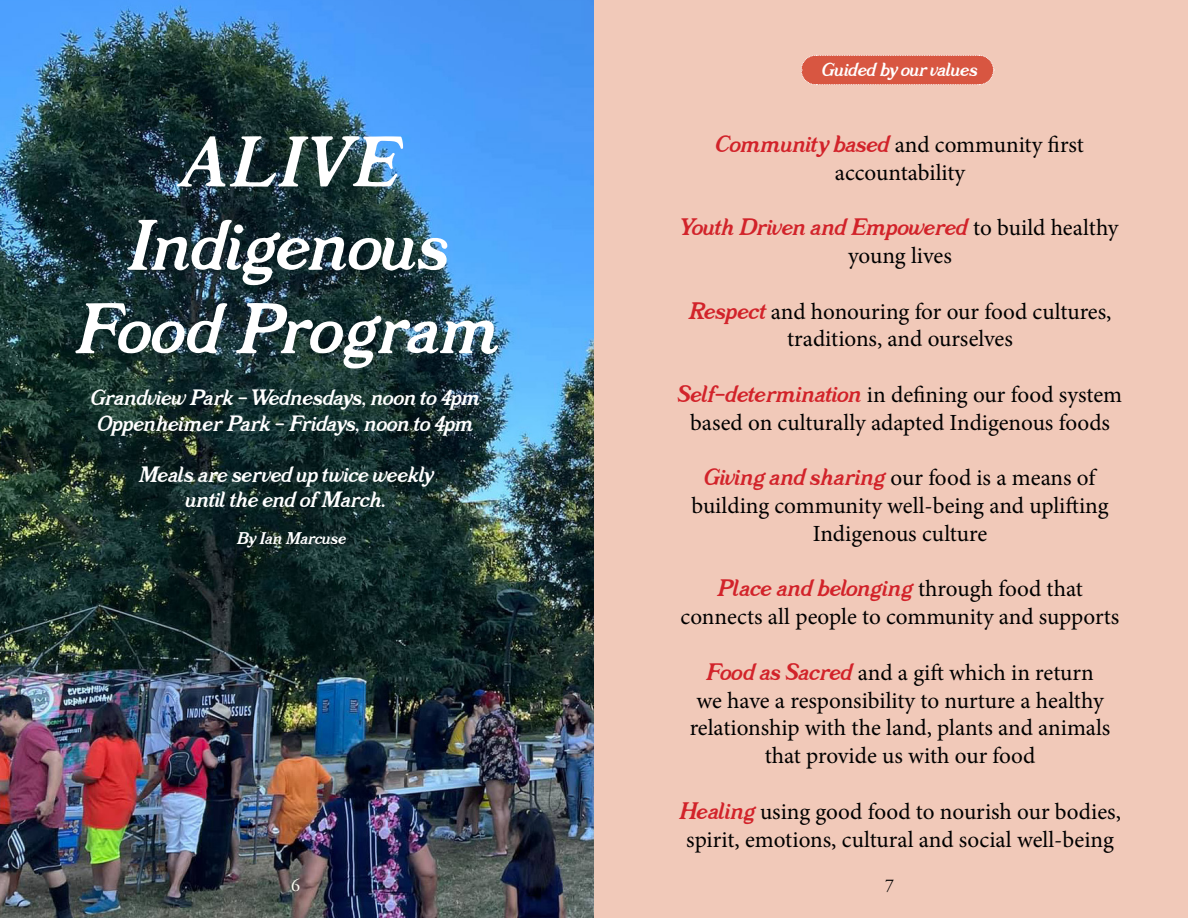
<style>
.page{position:relative;width:1188px;height:918px;background:#fff}
.page>*{position:absolute;margin:0;border:0;box-sizing:border-box;transform-origin:0 0}
.t1{font:69.45px/83.4px "El Hidrant";color:#fff;text-align:center}
.t2{font:23.1px/27.8px "Minion Pro";color:#000;text-align:center}
.t3{font:23.1px "El Hidrant";color:#d2232a}
.t4{font:21.6px/26px "El Hidrant";color:#fff;text-align:center}
.t5{font:18.6px "El Hidrant";color:#fff}
.t6{font:18px "Adobe Garamond Pro";color:#fffef4}
.t7{font:18px "Adobe Garamond Pro";color:#000}
.t8{font:16.5px "El Hidrant";color:#fff}
.s1{font-family:"El Hidrant";color:#d2232a}
.s2{font-family:"Minion Pro";color:#000}
</style>
<div class="page">
<img style="left:0;top:0;width:594px;height:918px">
<div style="left:594px;top:0;width:594px;height:918px;background:#f1c9b9"></div>
<svg style="left:801px;top:55px;width:193px;height:30px;background:#da604c"></svg>
<h1 class="t1" style="left:75px;top:125px;width:427px">ALI VE<br>Indigenous<br>Food Program</h1>
<p class="t4" style="left:92px;top:386px;width:391px">Grandview Park - Wednesdays, noon to 4pm<br>Oppenheimer Park - Fridays, noon to 4pm</p>
<p class="t4" style="left:139px;top:464px;width:296px;line-height:24.8px">Meals are served up twice weekly until the end of March.</p>
<p class="t8" style="left:237px;top:528px;width:111px">By Ian Marcuse</p>
<p class="t5" style="left:822px;top:59px;width:157px">Guided by our values</p>
<p class="t2" style="left:716px;top:131px;width:369px"><span class="s1">Community based</span> and community first accountability</p>
<p class="t3" style="left:682px;top:213px;width:438px">Youth Driven and Empowered <span class="s2">to build healthy</span></p>
<p class="t2" style="left:848px;top:242px;width:105px">young lives</p>
<p class="t2" style="left:689px;top:297px;width:425px"><span class="s1">Respect</span> and honouring for our food cultures, traditions, and ourselves</p>
<p class="t2" style="left:678px;top:381px;width:446px"><span class="s1">Self-determination</span> in defining our food system based on culturally adapted Indigenous foods</p>
<p class="t2" style="left:692px;top:464px;width:419px"><span class="s1">Giving and sharing</span> our food is a means of building community well-being and uplifting<br>Indigenous culture</p>
<p class="t3" style="left:717px;top:575px;width:367px">Place and belonging <span class="s2">through food that</span></p>
<p class="t2" style="left:681px;top:603px;width:440px">connects all people to community and supports</p>
<p class="t2" style="left:690px;top:659px;width:422px"><span class="s1">Food as Sacred</span> and a gift which in return<br>we have a responsibility to nurture a healthy relationship with the land, plants and animals that provide us with our food</p>
<p class="t2" style="left:679px;top:798px;width:443px"><span class="s1">Healing</span> using good food to nourish our bodies, spirit, emotions, cultural and social well-being</p>
<p class="t6" style="left:291px;top:874px;width:10px">6</p>
<p class="t7" style="left:885px;top:874px;width:10px">7</p>
</div>
